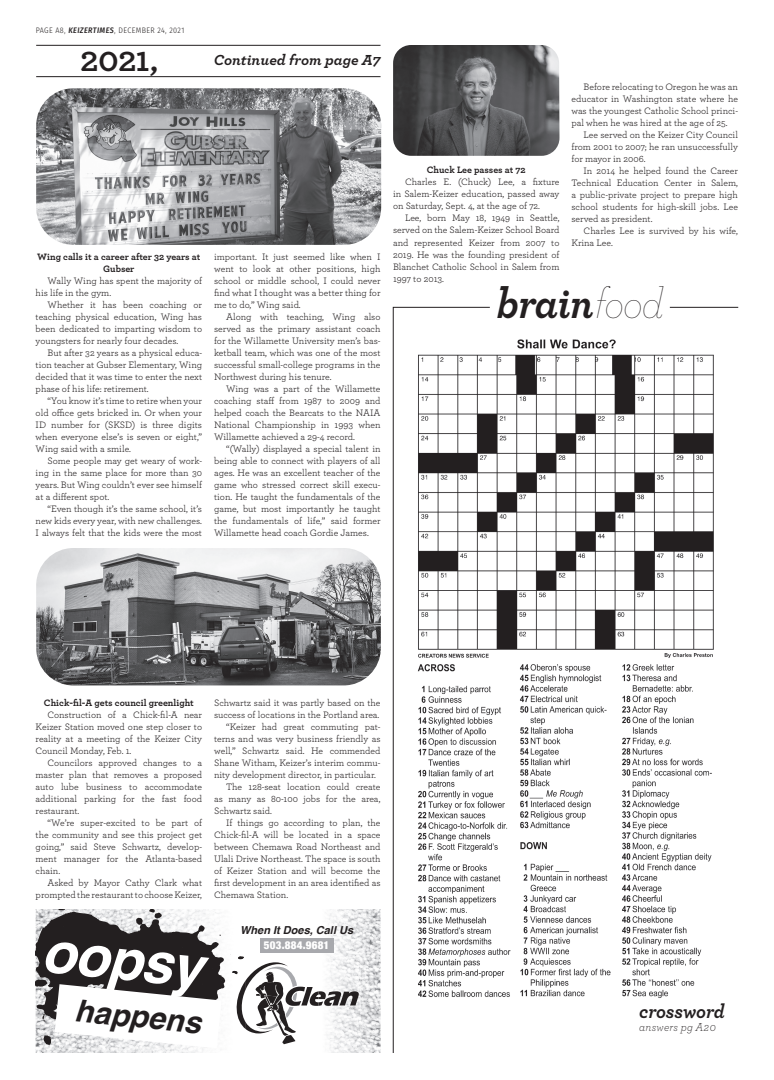
<style>
.page{position:relative;width:774px;height:1080px;background:#fff}
.page>*{position:absolute;margin:0;border:0;box-sizing:border-box;transform-origin:0 0}
.t1{font:italic 700 56.4px "Helvetica";color:#fff}
.t2{font:italic 700 43.6px "Archer";letter-spacing:-.02em;color:#231f20;scale:.95 1}
.t3{font:italic 700 30.9px "Helvetica";color:#231f20}
.t4{font:700 29px "Archer";color:#231f20;scale:1.08 1}
.t5{font:italic 700 20px "Archer";letter-spacing:-.005em;color:#231f20;scale:.95 1}
.t6{font:italic 700 15.2px "Archer";letter-spacing:-.005em;color:#231f20}
.t7{font:italic 300 12px "Archer";letter-spacing:.02em;color:#231f20;scale:.95 1}
.t8{font:italic 700 11px "Helvetica";color:#231f20}
.t9{font:900 condensed 11px "Helvetica Neue";letter-spacing:.02em;color:#fff}
.t10{font:9.7px/12px "Archer";color:#231f20;text-align:justify}
.t11{font:700 9.7px/12px "Archer";color:#231f20;text-align:center}
.t12{font:300 8px "Fira Sans Condensed";letter-spacing:.05em;color:#231f20}
.s1{font-weight:500;font-style:italic}
.s2{font-weight:100}
</style>
<div class="page">
<img style="left:321px;top:909px;width:60px;height:144px">
<img style="left:36px;top:1048px;width:168px;height:5px">
<div style="left:260px;top:938px;width:73px;height:14px;background:#a8a9ad"></div>
<img style="left:321px;top:957px;width:39px;height:90px">
<img style="left:321px;top:991px;width:3px;height:15px">
<img style="left:324px;top:991px;width:15px;height:15px">
<img style="left:339px;top:991px;width:20px;height:15px">
<svg style="left:349px;top:1007px;width:7px;height:2px"></svg>
<svg style="left:36px;top:909px;width:285px;height:139px"></svg>
<img style="left:490px;top:339px;width:224px;height:659px">
<svg style="left:393px;top:307px;width:97px;height:746px"></svg>
<hr style="left:670px;top:307px;width:68px;height:1px;background:#231f20">
<img style="left:36px;top:88px;width:345px;height:157px">
<img style="left:36px;top:548px;width:345px;height:137px">
<img style="left:393px;top:45px;width:167px;height:111px">
<hr style="left:36px;top:76px;width:345px;height:1px;background:#231f20">
<hr style="left:36px;top:45px;width:345px;height:1px;background:#231f20">
<p class="t12" style="left:36px;top:24px;width:150px">PAGE A8, <span class="s1">KEIZERTIMES</span>, DECEMBER 24, 2021</p>
<h3 class="t4" style="left:80px;top:48px;width:74px">2021,</h3>
<h3 class="t6" style="left:214px;top:53px;width:168px">Continued from page A7</h3>
<p class="t11" style="left:37px;top:251px;width:165px">Wing calls it a career after 32 years at<br>Gubser</p>
<p class="t10" style="left:36px;top:275px;width:168px;text-indent:12px">Wally Wing has spent the majority of his life in the gym.</p>
<p class="t10" style="left:36px;top:299px;width:168px;text-indent:12px">Whether it has been coaching or teaching physical education, Wing has been dedicated to imparting wisdom to youngsters for nearly four decades.</p>
<p class="t10" style="left:36px;top:347px;width:168px;text-indent:12px">But after 32 years as a physical educa&shy;tion teacher at Gubser Elementary, Wing decided that it was time to enter the next phase of his life: retirement.</p>
<p class="t10" style="left:36px;top:395px;width:168px;text-indent:12px">“You know it’s time to retire when your old office gets bricked in. Or when your ID number for (SKSD) is three digits when everyone else’s is seven or eight,” Wing said with a smile.</p>
<p class="t10" style="left:36px;top:455px;width:168px;text-indent:12px">Some people may get weary of work&shy;ing in the same place for more than 30 years. But Wing couldn’t ever see himself at a different spot.</p>
<p class="t10" style="left:36px;top:503px;width:168px;text-indent:12px">“Even though it’s the same school, it’s new kids every year, with new challenges.<br>I always felt that the kids were the most</p>
<p class="t10" style="left:214px;top:251px;width:168px">important. It just seemed like when I went to look at other positions, high school or middle school, I could never find what I thought was a better thing for me to do,” Wing said.</p>
<p class="t10" style="left:214px;top:311px;width:168px;text-indent:12px">Along with teaching, Wing also served as the primary assistant coach for the Willamette University men’s bas&shy;ketball team, which was one of the most successful small-college programs in the Northwest during his tenure.</p>
<p class="t10" style="left:214px;top:383px;width:168px;text-indent:12px">Wing was a part of the Willamette coaching staff from 1987 to 2009 and helped coach the Bearcats to the NAIA National Championship in 1993 when Willamette achieved a 29-4 record.</p>
<p class="t10" style="left:214px;top:443px;width:168px;text-indent:12px">“(Wally) displayed a special talent in being able to connect with players of all ages. He was an excellent teacher of the game who stressed correct skill execu&shy;tion. He taught the fundamentals of the game, but most importantly he taught the fundamentals of life,” said former Willamette head coach Gordie James.</p>
<p class="t11" style="left:427px;top:165px;width:101px">Chuck Lee passes at 72</p>
<p class="t10" style="left:393px;top:177px;width:168px;text-indent:12px">Charles E. (Chuck) Lee, a fixture in Salem-Keizer education, passed away on Saturday, Sept. 4, at the age of 72.</p>
<p class="t10" style="left:393px;top:213px;width:168px;text-indent:12px">Lee, born May 18, 1949 in Seattle, served on the Salem-Keizer School Board and represented Keizer from 2007 to 2019. He was the founding president of Blanchet Catholic School in Salem from 1997 to 2013.</p>
<p class="t10" style="left:572px;top:81px;width:168px;text-indent:12px">Before relocating to Oregon he was an educator in Washington state where he was the youngest Catholic School princi&shy;pal when he was hired at the age of 25.</p>
<p class="t10" style="left:572px;top:129px;width:168px;text-indent:12px">Lee served on the Keizer City Council from 2001 to 2007; he ran unsuccessfully for mayor in 2006.</p>
<p class="t10" style="left:572px;top:165px;width:168px;text-indent:12px">In 2014 he helped found the Career Technical Education Center in Salem, a public-private project to prepare high school students for high-skill jobs. Lee served as president.</p>
<p class="t10" style="left:572px;top:225px;width:168px;text-indent:12px">Charles Lee is survived by his wife,<br>Krina Lee.</p>
<h2 class="t2" style="left:497px;top:283px;width:177px">brain<span class="s2">food</span></h2>
<p class="t11" style="left:44px;top:697px;width:152px">Chick-fil-A gets council greenlight</p>
<p class="t10" style="left:36px;top:709px;width:168px;text-indent:12px">Construction of a Chick-fil-A near Keizer Station moved one step closer to reality at a meeting of the Keizer City Council Monday, Feb. 1.</p>
<p class="t10" style="left:36px;top:758px;width:168px;text-indent:12px">Councilors approved changes to a master plan that removes a proposed auto lube business to accommodate additional parking for the fast food restaurant.</p>
<p class="t10" style="left:36px;top:818px;width:168px;text-indent:12px">“We’re super-excited to be part of the community and see this project get going,” said Steve Schwartz, develop&shy;ment manager for the Atlanta-based chain.</p>
<p class="t10" style="left:36px;top:878px;width:168px;text-align:right">Asked by Mayor Cathy Clark what prompted the restaurant to choose Keizer,</p>
<p class="t10" style="left:214px;top:698px;width:168px">Schwartz said it was partly based on the</p>
<p class="t10" style="left:214px;top:710px;width:167px">success of locations in the Portland area.</p>
<p class="t10" style="left:226px;top:722px;width:156px">“Keizer had great commuting pat-</p>
<p class="t10" style="left:214px;top:734px;width:168px">terns and was very business friendly as</p>
<p class="t10" style="left:214px;top:746px;width:168px">well,” Schwartz said. He commended</p>
<p class="t10" style="left:214px;top:758px;width:168px">Shane Witham, Keizer’s interim commu-</p>
<p class="t10" style="left:214px;top:770px;width:163px">nity development director, in particular.</p>
<p class="t10" style="left:226px;top:782px;width:156px">The 128-seat location could create</p>
<p class="t10" style="left:214px;top:794px;width:168px">as many as 80-100 jobs for the area,</p>
<p class="t10" style="left:214px;top:806px;width:59px">Schwartz said.</p>
<p class="t10" style="left:226px;top:818px;width:156px">If things go according to plan, the</p>
<p class="t10" style="left:214px;top:830px;width:168px">Chick-fil-A will be located in a space</p>
<p class="t10" style="left:214px;top:842px;width:168px">between Chemawa Road Northeast and</p>
<p class="t10" style="left:214px;top:854px;width:168px">Ulali Drive Northeast. The space is south</p>
<p class="t10" style="left:214px;top:866px;width:168px">of Keizer Station and will become the</p>
<p class="t10" style="left:214px;top:878px;width:168px">first development in an area identified as</p>
<p class="t10" style="left:214px;top:890px;width:76px">Chemawa Station.</p>
<h1 class="t1" style="left:45px;top:930px;width:163px;rotate:6deg">oopsy</h1>
<h3 class="t3" style="left:76px;top:998px;width:128px;rotate:6deg">happens</h3>
<p class="t8" style="left:240px;top:926px;width:115px">When It Does, Call Us</p>
<p class="t9" style="left:264px;top:939px;width:67px">503.884.9681</p>
<h3 class="t5" style="left:639px;top:1002px;width:92px">crossword</h3>
<p class="t7" style="left:639px;top:1022px;width:82px">answers pg A20</p>
</div>
